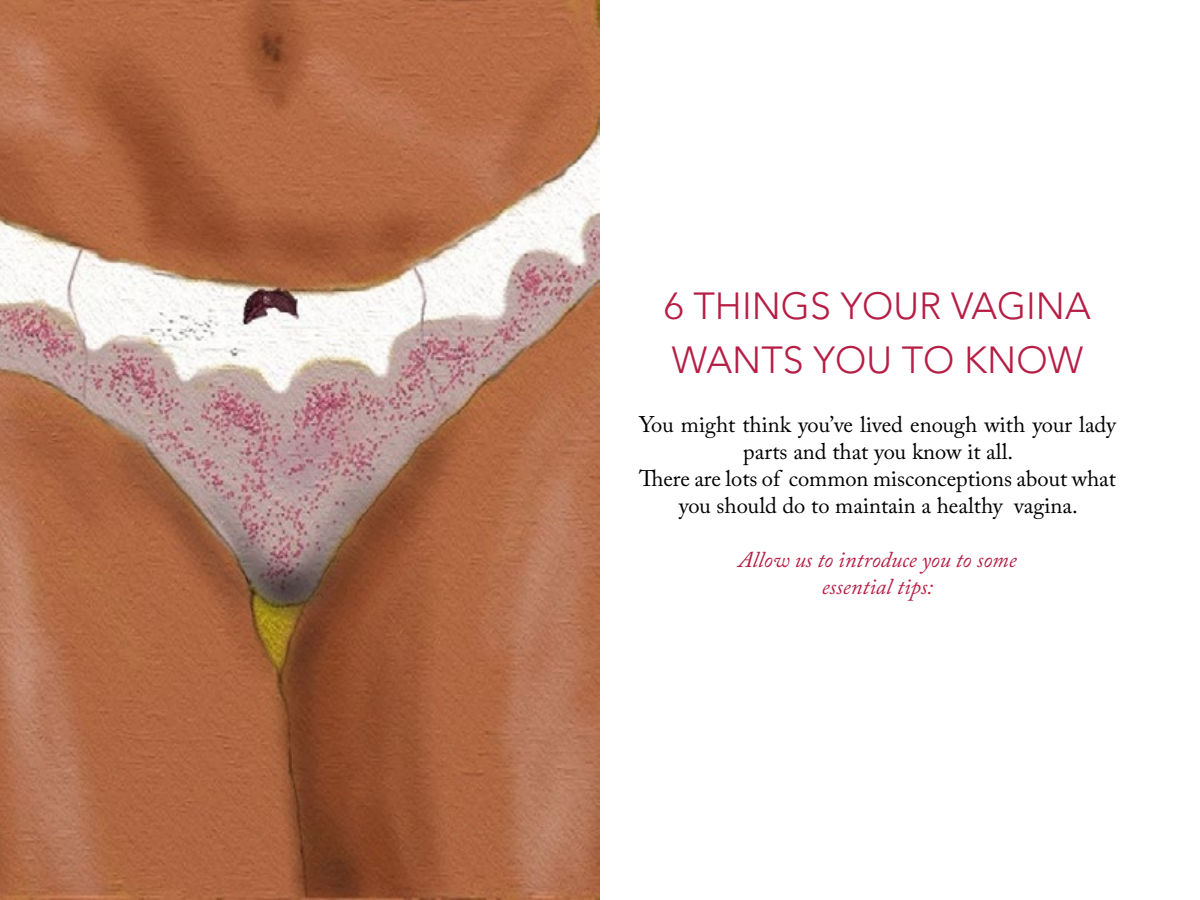
<style>
.page{position:relative;width:1200px;height:900px;background:#fff}
.page>*{position:absolute;margin:0;border:0;box-sizing:border-box;transform-origin:0 0}
.t1{font:300 37.5px/54px "Avenir LT Std";color:#b61e45}
.t2{font:22.5px/27px "Adobe Caslon Pro";color:#000;text-align:center}
.t3{font:italic 22.5px/27px "Adobe Caslon Pro";color:#b61e45;text-align:center}
</style>
<div class="page">
<img style="left:0;top:0;width:600px;height:900px">
<h1 class="t1" style="left:664px;top:279px;width:428px">6 THINGS YOUR VAGINA<br>WANTS YOU TO KNOW</h1>
<p class="t2" style="left:639px;top:411px;width:479px">You might think you’ve lived enough with your lady parts and that you know it all.<br>There are lots of common misconceptions about what you should do to maintain a healthy vagina.</p>
<p class="t3" style="left:738px;top:546px;width:280px">Allow us to introduce you to some essential tips:</p>
</div>
